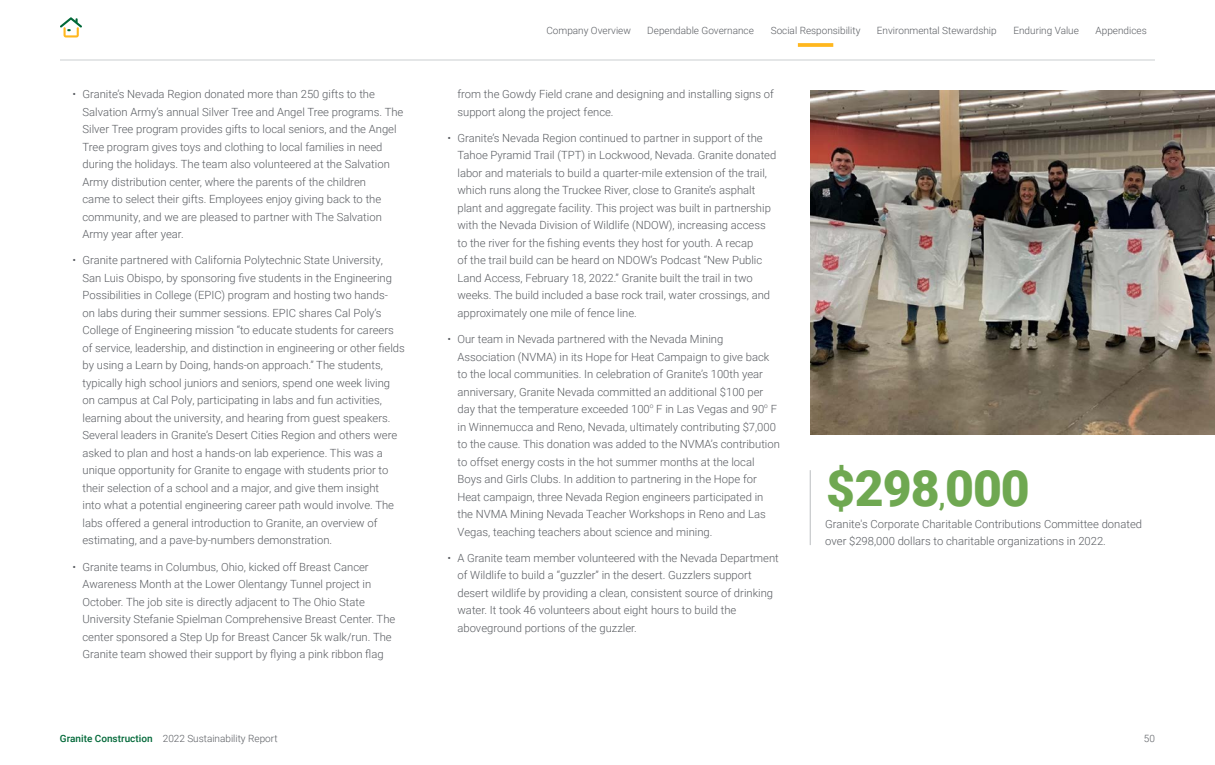
<style>
.page{position:relative;width:1215px;height:765px;background:#fff}
.page>*{position:absolute;margin:0;border:0;box-sizing:border-box;transform-origin:0 0}
.t1{font:900 50px "Roboto";letter-spacing:-.02em;color:#6fa851}
.t2{font:300 11.25px/17.5px "Roboto";color:#595c61}
.t3{font:300 10px "Roboto";color:#595c61}
.s1{font-size:25px}
.s2{font-weight:500;color:#006838}
</style>
<div class="page">
<svg style="left:798px;top:43px;width:35px;height:4px"></svg>
<svg style="left:60px;top:17px;width:22px;height:21px"></svg>
<hr style="left:60px;top:60px;width:1095px;height:1px;background:#cbced0">
<img style="left:810px;top:90px;width:405px;height:344px">
<hr style="left:810px;top:470px;width:1px;height:75px;background:#bbbdc0">
<p class="t2" style="left:83px;top:85px;width:322px;text-indent:-10px">• Granite’s Nevada Region donated more than 250 gifts to the Salvation Army’s annual Silver Tree and Angel Tree programs. The Silver Tree program provides gifts to local seniors, and the Angel Tree program gives toys and clothing to local families in need during the holidays. The team also volunteered at the Salvation Army distribution center, where the parents of the children<br>came to select their gifts. Employees enjoy giving back to the community, and we are pleased to partner with The Salvation Army year after year.</p>
<p class="t2" style="left:83px;top:251px;width:324px;text-indent:-10px">• Granite partnered with California Polytechnic State University,<br>San Luis Obispo, by sponsoring five students in the Engineering Possibilities in College (EPIC) program and hosting two hands-<br>on labs during their summer sessions. EPIC shares Cal Poly’s College of Engineering mission “to educate students for careers of service, leadership, and distinction in engineering or other fields by using a Learn by Doing, hands-on approach.” The students, typically high school juniors and seniors, spend one week living on campus at Cal Poly, participating in labs and fun activities, learning about the university, and hearing from guest speakers.<br>Several leaders in Granite’s Desert Cities Region and others were asked to plan and host a hands-on lab experience. This was a unique opportunity for Granite to engage with students prior to their selection of a school and a major, and give them insight<br>into what a potential engineering career path would involve. The labs offered a general introduction to Granite, an overview of estimating, and a pave-by-numbers demonstration.</p>
<p class="t2" style="left:83px;top:557px;width:314px;text-indent:-10px">• Granite teams in Columbus, Ohio, kicked off Breast Cancer Awareness Month at the Lower Olentangy Tunnel project in October. The job site is directly adjacent to The Ohio State University Stefanie Spielman Comprehensive Breast Center. The center sponsored a Step Up for Breast Cancer 5k walk/run. The Granite team showed their support by flying a pink ribbon flag</p>
<p class="t3" style="left:546px;top:23px;width:86px">Company Overview</p>
<p class="t3" style="left:647px;top:23px;width:108px">Dependable Governance</p>
<p class="t3" style="left:771px;top:23px;width:91px">Social Responsibility</p>
<p class="t3" style="left:877px;top:23px;width:121px">Environmental Stewardship</p>
<p class="t3" style="left:1013px;top:23px;width:67px">Enduring Value</p>
<p class="t3" style="left:1096px;top:23px;width:53px">Appendices</p>
<p class="t2" style="left:458px;top:85px;width:318px">from the Gowdy Field crane and designing and installing signs of support along the project fence.</p>
<p class="t2" style="left:458px;top:129px;width:320px;text-indent:-10px">• Granite’s Nevada Region continued to partner in support of the Tahoe Pyramid Trail (TPT) in Lockwood, Nevada. Granite donated labor and materials to build a quarter-mile extension of the trail, which runs along the Truckee River, close to Granite’s asphalt plant and aggregate facility. This project was built in partnership with the Nevada Division of Wildlife (NDOW), increasing access to the river for the fishing events they host for youth. A recap<br>of the trail build can be heard on NDOW’s Podcast “New Public Land Access, February 18, 2022.” Granite built the trail in two weeks. The build included a base rock trail, water crossings, and approximately one mile of fence line.</p>
<p class="t2" style="left:458px;top:330px;width:324px;text-indent:-10px">• Our team in Nevada partnered with the Nevada Mining Association (NVMA) in its Hope for Heat Campaign to give back to the local communities. In celebration of Granite’s 100th year anniversary, Granite Nevada committed an additional $100 per day that the temperature exceeded 100<sup>o</sup> F in Las Vegas and 90<sup>o</sup> F in Winnemucca and Reno, Nevada, ultimately contributing $7,000 to the cause. This donation was added to the NVMA’s contribution to offset energy costs in the hot summer months at the local Boys and Girls Clubs. In addition to partnering in the Hope for Heat campaign, three Nevada Region engineers participated in the NVMA Mining Nevada Teacher Workshops in Reno and Las Vegas, teaching teachers about science and mining.</p>
<p class="t2" style="left:458px;top:549px;width:323px;text-indent:-10px">• A Granite team member volunteered with the Nevada Department of Wildlife to build a “guzzler” in the desert. Guzzlers support desert wildlife by providing a clean, consistent source of drinking water. It took 46 volunteers about eight hours to build the aboveground portions of the guzzler.</p>
<h1 class="t1" style="left:826px;top:453px;width:205px">$298<span class="s1">,</span>000</h1>
<p class="t2" style="left:825px;top:514px;width:318px">Granite's Corporate Charitable Contributions Committee donated over $298,000 dollars to charitable organizations in 2022.</p>
<p class="t3" style="left:60px;top:731px;width:219px"><span class="s2">Granite Construction</span> 2022 Sustainability Report</p>
<p class="t3" style="left:1144px;top:731px;width:13px">50</p>
</div>
